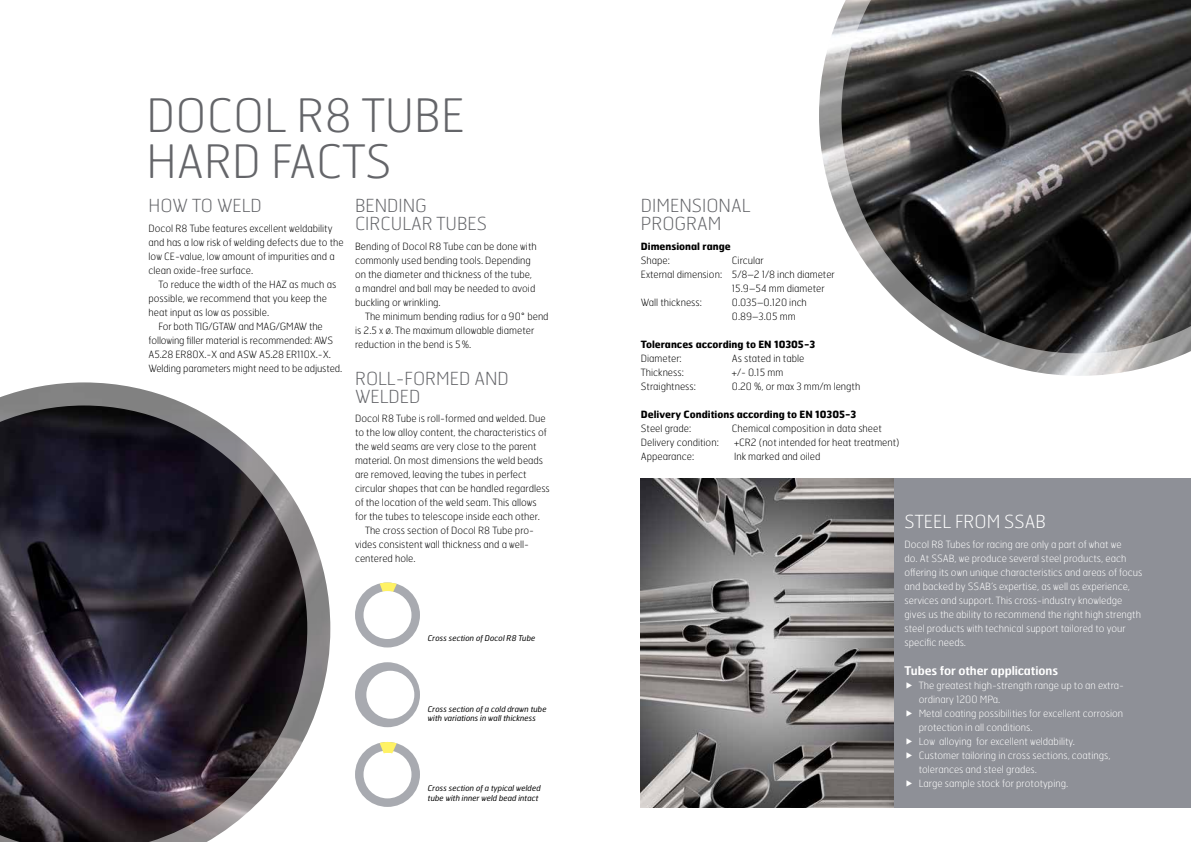
<style>
.page{position:relative;width:1191px;height:842px;background:#fff}
.page>*{position:absolute;margin:0;border:0;box-sizing:border-box;transform-origin:0 0}
.t1{font:100 46px/46px "Hermes FB";color:#646569}
.t2{font:100 18px/18px "Hermes FB";color:#646569}
.t3{font:100 18px "Hermes FB";color:#fff}
.t4{font:600 12px "Hermes FB";letter-spacing:-.01em;color:#fff}
.t5{font:100 10px/14px "Hermes FB";color:#000}
.t6{font:100 10px/14px "Hermes FB";color:#fff}
.t7{font:700 10px "Hermes FB";color:#000}
.t8{font:italic 8px/9.6px "Hermes FB";color:#000}
</style>
<div class="page">
<div style="left:862px;top:478px;width:329px;height:330px;background:#8e9097"></div>
<div style="left:355px;top:662px;width:65px;height:65px;background:#a8aab0;border-radius:50%"></div>
<div style="left:366px;top:671px;width:48px;height:48px;background:#fff;border-radius:50%"></div>
<div style="left:355px;top:742px;width:65px;height:65px;background:#a8aab0;border-radius:50%"></div>
<div style="left:363px;top:750px;width:48px;height:48px;background:#fff;border-radius:50%"></div>
<svg style="left:380px;top:742px;width:17px;height:11px"></svg>
<div style="left:355px;top:582px;width:65px;height:65px;background:#a8aab0;border-radius:50%"></div>
<svg style="left:380px;top:582px;width:17px;height:10px"></svg>
<div style="left:363px;top:591px;width:48px;height:48px;background:#fff;border-radius:50%"></div>
<img style="left:0;top:382px;width:330px;height:351px">
<img style="left:0;top:405px;width:307px;height:437px">
<img style="left:819px;top:10px;width:368px;height:366px">
<img style="left:841px;top:0;width:350px;height:353px">
<img style="left:641px;top:478px;width:252px;height:330px">
<h1 class="t1" style="left:147px;top:91px;width:320px">DOCOL R8 TUBE<br>HARD FACTS</h1>
<h2 class="t2" style="left:149px;top:196px;width:115px">HOW TO WELD</h2>
<p class="t5" style="left:149px;top:221px;width:196px">Docol R8 Tube features excellent weldability and has a low risk of welding defects due to the low CE-value, low amount of impurities and a clean oxide-free surface.</p>
<p class="t5" style="left:149px;top:277px;width:189px;text-indent:10px">To reduce the width of the HAZ as much as possible, we recommend that you keep the heat input as low as possible.</p>
<p class="t5" style="left:149px;top:319px;width:195px;text-indent:10px">For both TIG/GTAW and MAG/GMAW the following filler material is recommended: AWS A5.28 ER80X.-X and ASW A5.28 ER110X.-X.<br>Welding parameters might need to be adjusted.</p>
<h2 class="t2" style="left:355px;top:196px;width:134px">BENDING<br>CIRCULAR TUBES</h2>
<p class="t5" style="left:355px;top:239px;width:183px">Bending of Docol R8 Tube can be done with commonly used bending tools. Depending on the diameter and thickness of the tube, a mandrel and ball may be needed to avoid buckling or wrinkling.</p>
<p class="t5" style="left:355px;top:309px;width:195px;text-indent:10px">The minimum bending radius for a 90° bend is 2.5 x ø. The maximum allowable diameter reduction in the bend is 5%.</p>
<h2 class="t2" style="left:355px;top:369px;width:155px">ROLL-FORMED AND<br>WELDED</h2>
<p class="t5" style="left:355px;top:411px;width:192px">Docol R8 Tube is roll-formed and welded. Due</p>
<p class="t5" style="left:355px;top:425px;width:193px">to the low alloy content, the characteristics of</p>
<p class="t5" style="left:355px;top:439px;width:183px">the weld seams are very close to the parent</p>
<p class="t5" style="left:355px;top:453px;width:190px">material. On most dimensions the weld beads</p>
<p class="t5" style="left:355px;top:467px;width:173px">are removed, leaving the tubes in perfect</p>
<p class="t5" style="left:355px;top:481px;width:196px">circular shapes that can be handled regardless</p>
<p class="t5" style="left:355px;top:495px;width:183px">of the location of the weld seam. This allows</p>
<p class="t5" style="left:355px;top:509px;width:186px">for the tubes to telescope inside each other.</p>
<p class="t5" style="left:365px;top:523px;width:171px">The cross section of Docol R8 Tube pro-</p>
<p class="t5" style="left:355px;top:537px;width:176px">vides consistent wall thickness and a well-</p>
<p class="t5" style="left:355px;top:551px;width:62px">centered hole.</p>
<p class="t8" style="left:428px;top:633px;width:109px">Cross section of Docol R8 Tube</p>
<p class="t8" style="left:428px;top:704px;width:120px">Cross section of a cold drawn tube with variations in wall thickness</p>
<p class="t8" style="left:428px;top:783px;width:114px">Cross section of a typical welded tube with inner weld bead intact</p>
<h2 class="t2" style="left:641px;top:196px;width:111px">DIMENSIONAL<br>PROGRAM</h2>
<p class="t7" style="left:641px;top:239px;width:91px">Dimensional range</p>
<p class="t5" style="left:641px;top:253px;width:31px">Shape:</p>
<p class="t5" style="left:732px;top:253px;width:33px">Circular</p>
<p class="t5" style="left:641px;top:267px;width:195px">External dimension: 5/8–2 1/8 inch diameter</p>
<p class="t5" style="left:732px;top:281px;width:94px">15.9–54 mm diameter</p>
<p class="t5" style="left:641px;top:295px;width:63px">Wall thickness:</p>
<p class="t5" style="left:732px;top:295px;width:77px">0.035–0.120 inch<br>0.89–3.05 mm</p>
<p class="t7" style="left:641px;top:337px;width:176px">Tolerances according to EN 10305-3</p>
<p class="t5" style="left:641px;top:351px;width:42px">Diameter:</p>
<p class="t5" style="left:732px;top:351px;width:74px">As stated in table</p>
<p class="t5" style="left:641px;top:365px;width:44px">Thickness:</p>
<p class="t5" style="left:732px;top:365px;width:53px">+/- 0.15 mm</p>
<p class="t5" style="left:641px;top:379px;width:56px">Straightness:</p>
<p class="t5" style="left:732px;top:379px;width:130px">0.20 %, or max 3 mm/m length</p>
<p class="t7" style="left:641px;top:407px;width:217px">Delivery Conditions according to EN 10305-3</p>
<p class="t5" style="left:641px;top:421px;width:52px">Steel grade:</p>
<p class="t5" style="left:732px;top:421px;width:151px">Chemical composition in data sheet</p>
<p class="t5" style="left:641px;top:435px;width:79px">Delivery condition:</p>
<p class="t5" style="left:734px;top:435px;width:167px">+CR2 (not intended for heat treatment)</p>
<p class="t5" style="left:641px;top:449px;width:55px">Appearance:</p>
<p class="t5" style="left:734px;top:449px;width:88px">Ink marked and oiled</p>
<h2 class="t3" style="left:904px;top:510px;width:143px">STEEL FROM SSAB</h2>
<p class="t6" style="left:904px;top:537px;width:239px">Docol R8 Tubes for racing are only a part of what we<br>do. At SSAB, we produce several steel products, each offering its own unique characteristics and areas of focus and backed by SSAB’s expertise, as well as experience, services and support. This cross-industry knowledge gives us the ability to recommend the right high strength steel products with technical support tailored to your specific needs.</p>
<p class="t4" style="left:904px;top:663px;width:155px">Tubes for other applications</p>
<p class="t6" style="left:918px;top:678px;width:207px">The greatest high-strength range up to an extra&shy;ordinary 1200 MPa.<br>Metal coating possibilities for excellent corrosion protection in all conditions.<br>Low alloying for excellent weldability.<br>Customer tailoring in cross sections, coatings, tolerances and steel grades.<br>Large sample stock for prototyping.</p>
</div>
